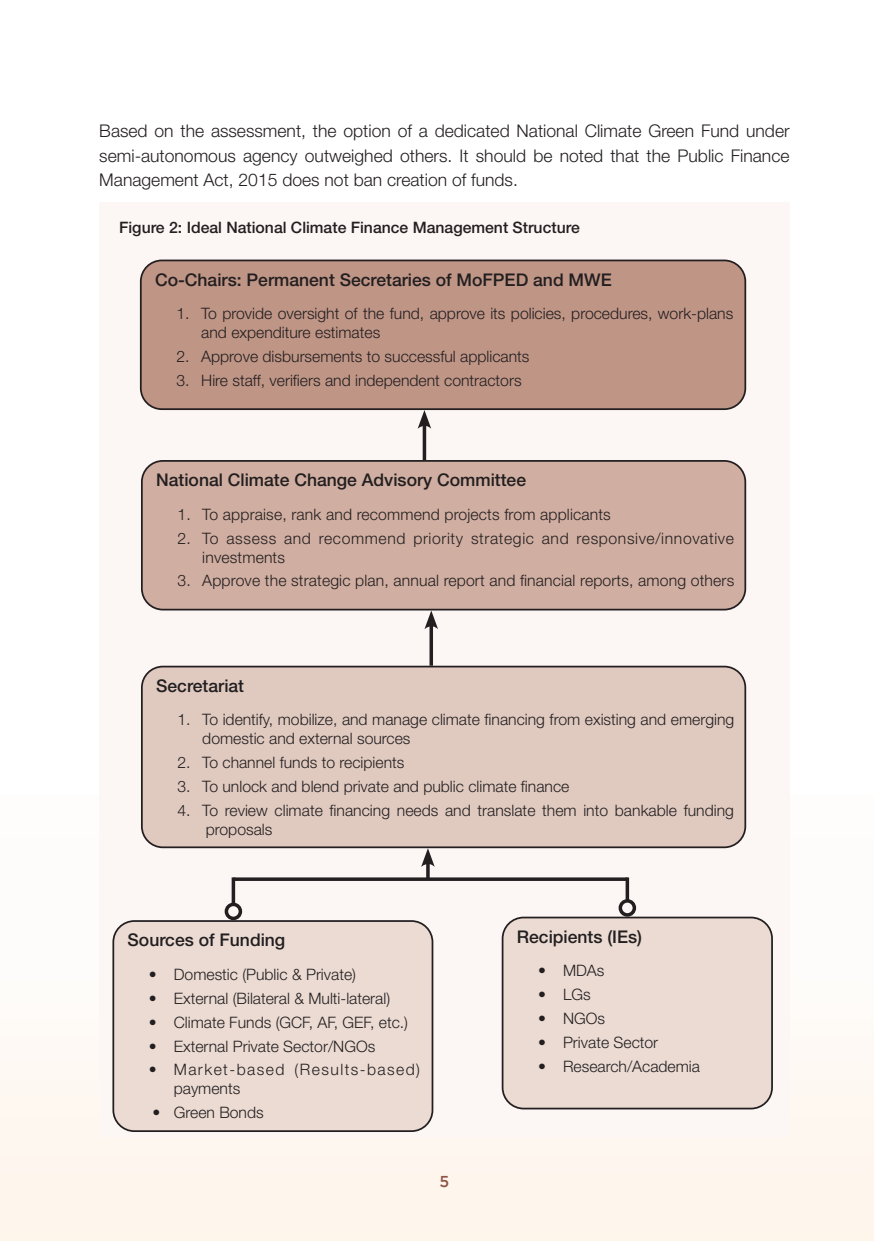
<style>
.page{position:relative;width:874px;height:1241px;background:#fff}
.page>*{position:absolute;margin:0;border:0;box-sizing:border-box;transform-origin:0 0}
.body{font:300 17.5px/24.5px "Helvetica Neue LT Std";color:#231f20;text-align:justify}
.body-2{font:500 17.5px "Helvetica Neue LT Std";color:#231f20}
.t1{font:300 15.75px/18.9px "Helvetica Neue LT Std";color:#231f20}
.t2{font:300 15.75px/18.9px "Helvetica Neue LT Std";letter-spacing:.04em;color:#231f20}
.body-3{font:500 15.75px "Helvetica Neue LT Std";color:#231f20}
.t3{font:300 15.75px/18.9px "Helvetica Neue LT Std";letter-spacing:.09em;color:#231f20}
.t4{font:500 15.75px "Gotham";color:#905645}
</style>
<div class="page">
<div style="left:0;top:838px;width:873px;height:402px;background:#fef5eb"></div>
<div style="left:99px;top:202px;width:690px;height:934px;background:#fcf6f4"></div>
<svg style="left:231px;top:877px;width:4px;height:25px"></svg>
<div style="left:224px;top:902px;width:18px;height:18px;border:4px solid #231f20;border-radius:50%"></div>
<div style="left:141px;top:260px;width:604px;height:149px;background:#bf9586;border-radius:21px"></div>
<div style="left:140px;top:259px;width:605px;height:151px;border:2px solid #231f20;border-radius:21px"></div>
<div style="left:142px;top:461px;width:603px;height:148px;background:#d0aea1;border-radius:21px"></div>
<div style="left:141px;top:460px;width:604px;height:150px;border:2px solid #231f20;border-radius:21px"></div>
<div style="left:142px;top:666px;width:603px;height:181px;background:#e0cac0;border-radius:21px"></div>
<div style="left:141px;top:665px;width:604px;height:183px;border:2px solid #231f20;border-radius:21px"></div>
<div style="left:113px;top:920px;width:319px;height:210px;background:#ebdbd3;border-radius:21px"></div>
<div style="left:112px;top:920px;width:321px;height:211px;border:2px solid #231f20;border-radius:21px"></div>
<div style="left:502px;top:917px;width:269px;height:191px;background:#ebdbd3;border-radius:21px"></div>
<div style="left:501px;top:916px;width:271px;height:193px;border:2px solid #231f20;border-radius:21px"></div>
<svg style="left:422px;top:429px;width:4px;height:31px"></svg>
<svg style="left:417px;top:410px;width:14px;height:19px"></svg>
<svg style="left:429px;top:629px;width:4px;height:36px"></svg>
<svg style="left:424px;top:610px;width:14px;height:19px"></svg>
<hr style="left:426px;top:860px;width:3px;height:19px;background:#231f20">
<svg style="left:421px;top:848px;width:13px;height:18px"></svg>
<hr style="left:233px;top:877px;width:394px;height:3px;background:#231f20">
<hr style="left:625px;top:877px;width:3px;height:23px;background:#231f20">
<div style="left:618px;top:899px;width:17px;height:17px;border:4px solid #231f20;border-radius:50%"></div>
<p class="body" style="left:99px;top:118px;width:691px">Based on the assessment, the option of a dedicated National Climate Green Fund under semi-autonomous agency outweighed others. It should be noted that the Public Finance Management Act, 2015 does not ban creation of funds.</p>
<p class="body-3" style="left:119px;top:218px;width:462px">Figure 2: Ideal National Climate Finance Management Structure</p>
<p class="body-2" style="left:155px;top:269px;width:458px">Co-Chairs: Permanent Secretaries of MoFPED and MWE</p>
<p class="t1" style="left:201px;top:304px;width:533px;text-indent:-25px">1. To provide oversight of the fund, approve its policies, procedures, work-plans and expenditure estimates</p>
<p class="t1" style="left:176px;top:346px;width:354px">2. Approve disbursements to successful applicants</p>
<p class="t1" style="left:176px;top:370px;width:346px">3. Hire staff, verifiers and independent contractors</p>
<p class="body-2" style="left:156px;top:469px;width:371px">National Climate Change Advisory Committee</p>
<p class="t1" style="left:177px;top:504px;width:434px">1. To appraise, rank and recommend projects from applicants</p>
<p class="t2" style="left:202px;top:528px;width:533px;text-indent:-25px">2. To assess and recommend priority strategic and responsive/innovative investments</p>
<p class="t1" style="left:177px;top:571px;width:558px">3. Approve the strategic plan, annual report and financial reports, among others</p>
<p class="body-2" style="left:156px;top:675px;width:89px">Secretariat</p>
<p class="t1" style="left:202px;top:710px;width:533px;text-indent:-25px">1. To identify, mobilize, and manage climate financing from existing and emerging domestic and external sources</p>
<p class="t1" style="left:177px;top:752px;width:228px">2. To channel funds to recipients</p>
<p class="t1" style="left:177px;top:776px;width:393px">3. To unlock and blend private and public climate finance</p>
<p class="t1" style="left:206px;top:800px;width:529px;text-indent:-28px">4. To review climate financing needs and translate them into bankable funding proposals</p>
<p class="body-2" style="left:128px;top:929px;width:159px">Sources of Funding</p>
<p class="t1" style="left:149px;top:964px;width:208px">• Domestic (Public &amp; Private)</p>
<p class="t1" style="left:149px;top:988px;width:242px">• External (Bilateral &amp; Multi-lateral)</p>
<p class="t1" style="left:149px;top:1012px;width:260px">• Climate Funds (GCF, AF, GEF, etc.)</p>
<p class="t1" style="left:149px;top:1035px;width:228px">• External Private Sector/NGOs</p>
<p class="t3" style="left:174px;top:1059px;width:248px;text-indent:-25px">• Market-based (Results-based) payments</p>
<p class="t1" style="left:152px;top:1102px;width:113px">• Green Bonds</p>
<p class="t4" style="left:439px;top:1172px;width:11px">5</p>
<p class="body-2" style="left:516px;top:925px;width:127px">Recipients (IEs)</p>
<p class="t1" style="left:538px;top:960px;width:68px">• MDAs</p>
<p class="t1" style="left:538px;top:984px;width:54px">• LGs</p>
<p class="t1" style="left:538px;top:1008px;width:68px">• NGOs</p>
<p class="t1" style="left:538px;top:1032px;width:121px">• Private Sector</p>
<p class="t1" style="left:538px;top:1056px;width:163px">• Research/Academia</p>
</div>
